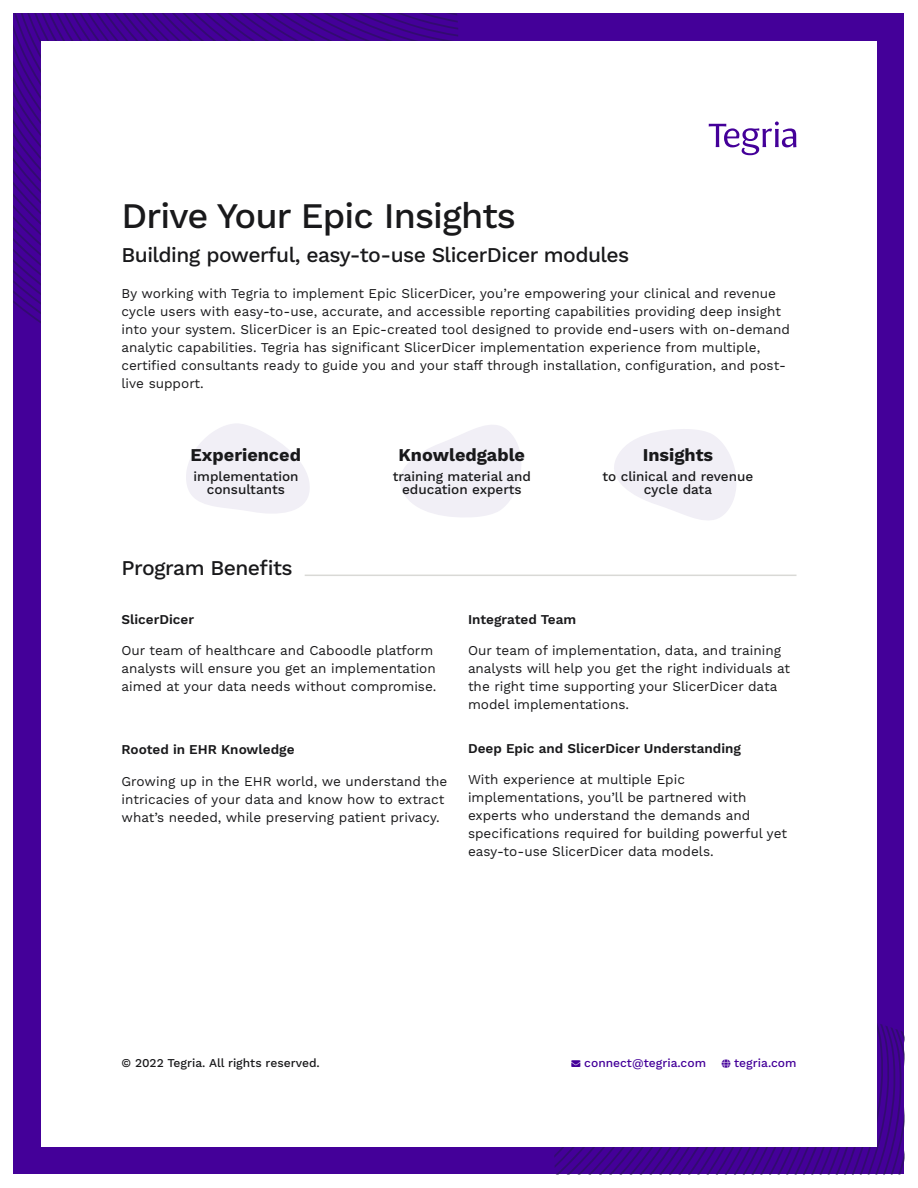
<style>
.page{position:relative;width:918px;height:1188px;background:#fff}
.page>*{position:absolute;margin:0;border:0;box-sizing:border-box;transform-origin:0 0}
.t1{font:500 36px "Work Sans";letter-spacing:-.025em;color:#19191b}
.t2{font:500 21px "Work Sans";letter-spacing:-.025em;color:#19191b}
.t3{font:700 18px "Work Sans";color:#19191b}
.t4{font:13.5px/18px "Work Sans";color:#19191b}
.t5{font:500 13.5px/13.5px "Work Sans";color:#19191b;text-align:center}
.t6{font:600 13.5px "Work Sans";color:#19191b}
.t7{font:500 12px "Work Sans";color:#19191b}
.t8{font:500 12px "Work Sans";color:#409}
</style>
<div class="page">
<div style="left:14px;top:14px;width:890px;height:1160px;background:#409"></div>
<svg style="left:14px;top:14px;width:444px;height:309px"></svg>
<svg style="left:554px;top:1023px;width:350px;height:151px"></svg>
<div style="left:41px;top:41px;width:836px;height:1106px;background:#fff"></div>
<hr style="left:305px;top:575px;width:491px;height:1px;background:#d9d9d6">
<svg style="left:709px;top:121px;width:87px;height:34px"></svg>
<svg style="left:186px;top:424px;width:124px;height:89px"></svg>
<svg style="left:400px;top:425px;width:121px;height:92px"></svg>
<svg style="left:614px;top:429px;width:122px;height:91px"></svg>
<p class="t1" style="left:122px;top:194px;width:396px">Drive Your Epic Insights</p>
<p class="t2" style="left:122px;top:243px;width:509px">Building powerful, easy-to-use SlicerDicer modules</p>
<p class="t4" style="left:122px;top:285px;width:670px">By working with Tegria to implement Epic SlicerDicer, you’re empowering your clinical and revenue cycle users with easy-to-use, accurate, and accessible reporting capabilities providing deep insight into your system. SlicerDicer is an Epic-created tool designed to provide end-users with on-demand analytic capabilities. Tegria has significant SlicerDicer implementation experience from multiple, certified consultants ready to guide you and your staff through installation, configuration, and post&shy;live support.</p>
<p class="t3" style="left:191px;top:444px;width:112px">Experienced</p>
<p class="t5" style="left:193px;top:470px;width:107px">implementation consultants</p>
<p class="t2" style="left:122px;top:556px;width:173px">Program Benefits</p>
<p class="t3" style="left:399px;top:444px;width:128px">Knowledgable</p>
<p class="t5" style="left:393px;top:470px;width:140px">training material and education experts</p>
<p class="t3" style="left:643px;top:444px;width:72px">Insights</p>
<p class="t5" style="left:602px;top:470px;width:152px">to clinical and revenue cycle data</p>
<p class="t6" style="left:122px;top:611px;width:74px">SlicerDicer</p>
<p class="t4" style="left:122px;top:642px;width:317px">Our team of healthcare and Caboodle platform analysts will ensure you get an implementation aimed at your data needs without compromise.</p>
<p class="t6" style="left:122px;top:742px;width:175px">Rooted in EHR Knowledge</p>
<p class="t4" style="left:122px;top:773px;width:327px">Growing up in the EHR world, we understand the intricacies of your data and know how to extract what’s needed, while preserving patient privacy.</p>
<p class="t6" style="left:468px;top:611px;width:110px">Integrated Team</p>
<p class="t4" style="left:468px;top:642px;width:324px">Our team of implementation, data, and training analysts will help you get the right individuals at the right time supporting your SlicerDicer data model implementations.</p>
<p class="t6" style="left:468px;top:740px;width:275px">Deep Epic and SlicerDicer Understanding</p>
<p class="t4" style="left:468px;top:771px;width:321px">With experience at multiple Epic implementations, you’ll be partnered with experts who understand the demands and specifications required for building powerful yet easy-to-use SlicerDicer data models.</p>
<p class="t7" style="left:122px;top:1055px;width:200px">© 2022 Tegria. All rights reserved.</p>
<p class="t8" style="left:571px;top:1055px;width:136px">→ connect@tegria.com</p>
<p class="t8" style="left:734px;top:1055px;width:64px">tegria.com</p>
</div>
